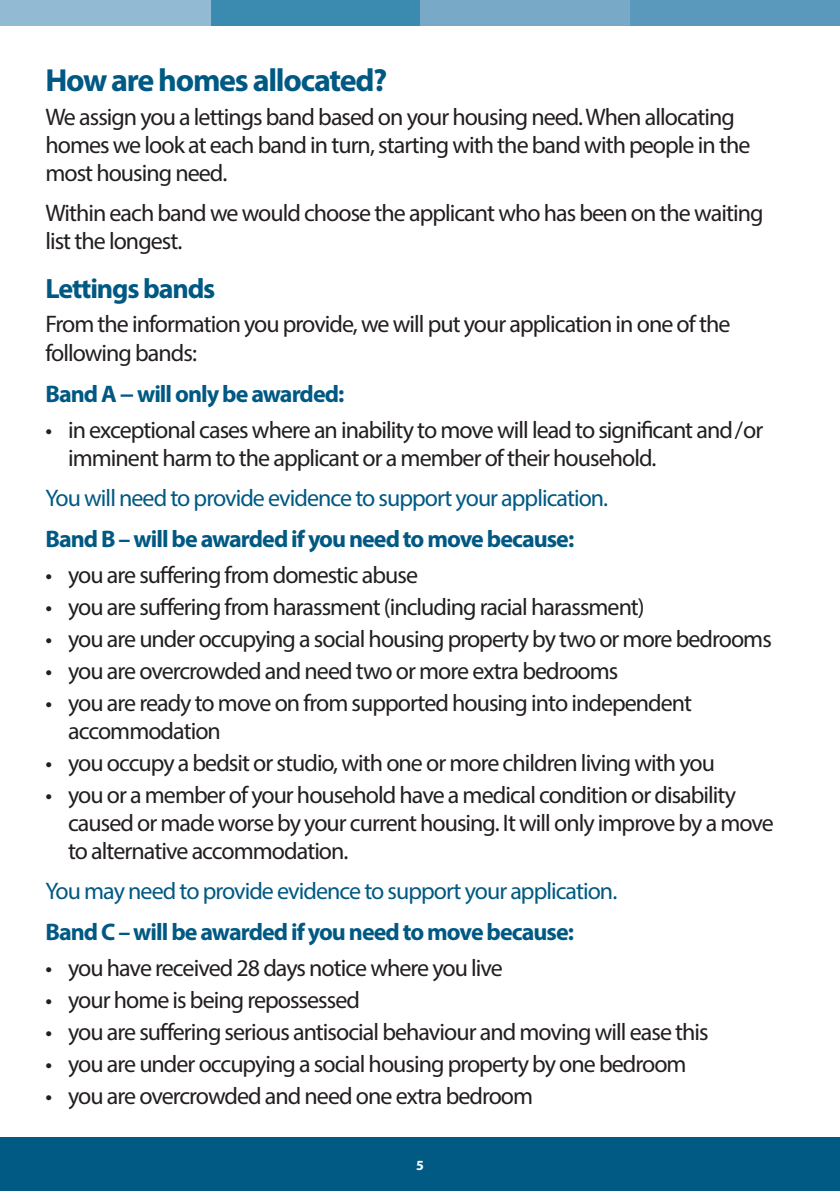
<style>
.page{position:relative;width:840px;height:1191px;background:#fff}
.page>*{position:absolute;margin:0;border:0;box-sizing:border-box;transform-origin:0 0}
.t1{font:700 32px "Myriad Pro";letter-spacing:-.04em;color:#005983}
.t2{font:700 28px "Myriad Pro";letter-spacing:-.04em;color:#005983}
.t3{font:24px/28px "Myriad Pro";letter-spacing:-.04em;color:#231f20}
.t4{font:700 24px "Myriad Pro";letter-spacing:-.04em;color:#005983}
.t5{font:24px "Myriad Pro";letter-spacing:-.04em;color:#005983}
.t6{font:700 14px "Myriad Pro";color:#fff}
</style>
<div class="page">
<div style="left:0;top:1137px;width:839px;height:54px;background:#005a84"></div>
<hr style="left:839px;top:738px;width:1px;height:399px;background:#3b8aaf">
<hr style="left:839px;top:409px;width:1px;height:329px;background:#93bad3">
<div style="left:210px;top:0;width:210px;height:26px;background:#3b8aaf"></div>
<div style="left:0;top:0;width:210px;height:26px;background:#93bad3"></div>
<div style="left:420px;top:0;width:209px;height:26px;background:#78a9c7"></div>
<div style="left:629px;top:0;width:210px;height:26px;background:#5a99bb"></div>
<p class="t1" style="left:45px;top:59px;width:343px">How are homes allocated?</p>
<p class="t3" style="left:45px;top:102px;width:706px">We assign you a lettings band based on your housing need. When allocating homes we look at each band in turn, starting with the band with people in the most housing need.</p>
<p class="t3" style="left:45px;top:198px;width:719px">Within each band we would choose the applicant who has been on the waiting list the longest.</p>
<p class="t2" style="left:45px;top:271px;width:171px">Lettings bands</p>
<p class="t3" style="left:45px;top:309px;width:686px;line-height:28.8px">From the information you provide, we will put your application in one of the following bands:</p>
<p class="t4" style="left:45px;top:378px;width:300px">Band A − will only be awarded:</p>
<p class="t3" style="left:68px;top:415px;width:696px;text-indent:-23px">• in exceptional cases where an inability to move will lead to significant and / or imminent harm to the applicant or a member of their household.</p>
<p class="t5" style="left:45px;top:483px;width:564px">You will need to provide evidence to support your application.</p>
<p class="t4" style="left:45px;top:523px;width:530px">Band B – will be awarded if you need to move because:</p>
<p class="t3" style="left:45px;top:560px;width:374px">• you are suffering from domestic abuse</p>
<p class="t3" style="left:45px;top:592px;width:600px">• you are suffering from harassment (including racial harassment)</p>
<p class="t3" style="left:45px;top:624px;width:727px">• you are under occupying a social housing property by two or more bedrooms</p>
<p class="t3" style="left:45px;top:656px;width:574px">• you are overcrowded and need two or more extra bedrooms</p>
<p class="t3" style="left:68px;top:688px;width:625px;text-indent:-23px">• you are ready to move on from supported housing into independent accommodation</p>
<p class="t3" style="left:45px;top:748px;width:670px">• you occupy a bedsit or studio, with one or more children living with you</p>
<p class="t3" style="left:68px;top:780px;width:707px;text-indent:-23px">• you or a member of your household have a medical condition or disability caused or made worse by your current housing. It will only improve by a move to alternative accommodation.</p>
<p class="t5" style="left:45px;top:876px;width:573px">You may need to provide evidence to support your application.</p>
<p class="t4" style="left:45px;top:916px;width:530px">Band C – will be awarded if you need to move because:</p>
<p class="t3" style="left:45px;top:953px;width:459px">• you have received 28 days notice where you live</p>
<p class="t3" style="left:45px;top:985px;width:316px">• your home is being repossessed</p>
<p class="t3" style="left:45px;top:1017px;width:664px">• you are suffering serious antisocial behaviour and moving will ease this</p>
<p class="t3" style="left:45px;top:1049px;width:642px">• you are under occupying a social housing property by one bedroom</p>
<p class="t3" style="left:45px;top:1081px;width:489px">• you are overcrowded and need one extra bedroom</p>
<p class="t6" style="left:416px;top:1155px;width:9px">5</p>
</div>
